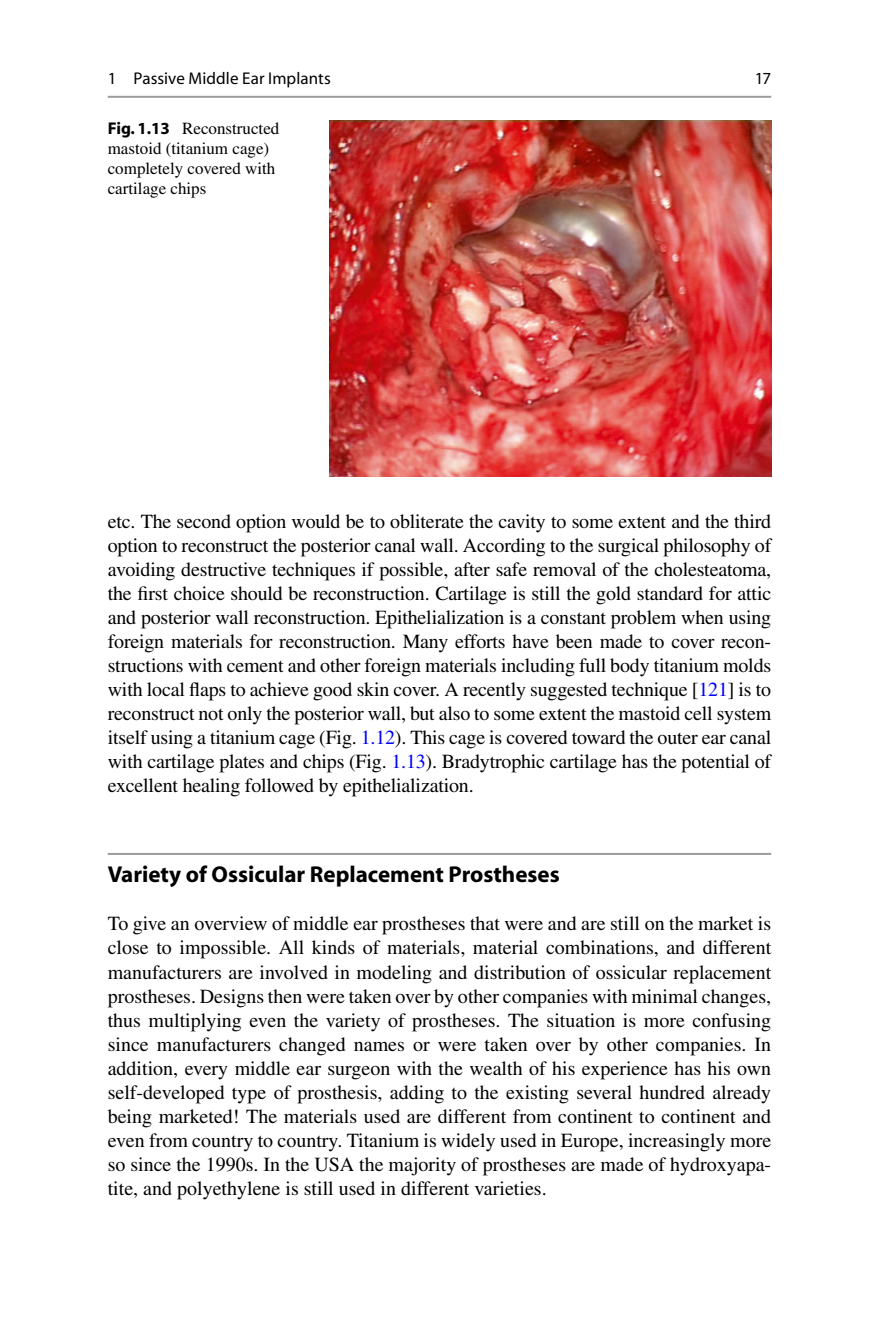
<style>
.page{position:relative;width:879px;height:1333px;background:#fff}
.page>*{position:absolute;margin:0;border:0;box-sizing:border-box;transform-origin:0 0}
.t1{font:700 23px "Myriad";color:#000}
.t2{font:20px/24px "Times";letter-spacing:-.01em;color:#000;text-align:justify}
.t3{font:17px/20px "Times";color:#000}
.t4{font:17px "Myriad";letter-spacing:.005em;color:#000}
.s1{font-family:"Myriad";font-weight:700}
.s2{color:#0000fa}
</style>
<div class="page">
<hr style="left:108px;top:852px;width:663px;height:2px;background:#9c9c9c">
<img style="left:329px;top:121px;width:442px;height:355px">
<hr style="left:108px;top:96px;width:663px;height:2px;background:#9c9c9c">
<p class="t4" style="left:108px;top:72px;width:225px">1 Passive Middle Ear Implants</p>
<p class="t3" style="left:108px;top:120px;width:173px"><span class="s1">Fig. 1.13</span> Reconstructed mastoid (titanium cage) completely covered with cartilage chips</p>
<p class="t4" style="left:755px;top:72px;width:18px">17</p>
<p class="t2" style="left:108px;top:511px;width:665px">etc. The second option would be to obliterate the cavity to some extent and the third option to reconstruct the posterior canal wall. According to the surgical philosophy of avoiding destructive techniques if possible, after safe removal of the cholesteatoma, the first choice should be reconstruction. Cartilage is still the gold standard for attic and posterior wall reconstruction. Epithelialization is a constant problem when using foreign materials for reconstruction. Many efforts have been made to cover recon&shy;structions with cement and other foreign materials including full body titanium molds with local flaps to achieve good skin cover. A recently suggested technique [ <span class="s2">121</span> ] is to reconstruct not only the posterior wall, but also to some extent the mastoid cell system itself using a titanium cage (Fig. <span class="s2">1.12</span> ). This cage is covered toward the outer ear canal with cartilage plates and chips (Fig. <span class="s2">1.13</span> ). Bradytrophic cartilage has the potential of excellent healing followed by epithelialization.</p>
<p class="t1" style="left:108px;top:866px;width:453px">Variety of Ossicular Replacement Prostheses</p>
<p class="t2" style="left:108px;top:913px;width:665px">To give an overview of middle ear prostheses that were and are still on the market is close to impossible. All kinds of materials, material combinations, and different manufacturers are involved in modeling and distribution of ossicular replacement prostheses. Designs then were taken over by other companies with minimal changes, thus multiplying even the variety of prostheses. The situation is more confusing since manufacturers changed names or were taken over by other companies. In addition, every middle ear surgeon with the wealth of his experience has his own self-developed type of prosthesis, adding to the existing several hundred already being marketed! The materials used are different from continent to continent and even from country to country. Titanium is widely used in Europe, increasingly more so since the 1990s. In the USA the majority of prostheses are made of hydroxyapa&shy;tite, and polyethylene is still used in different varieties.</p>
</div>
